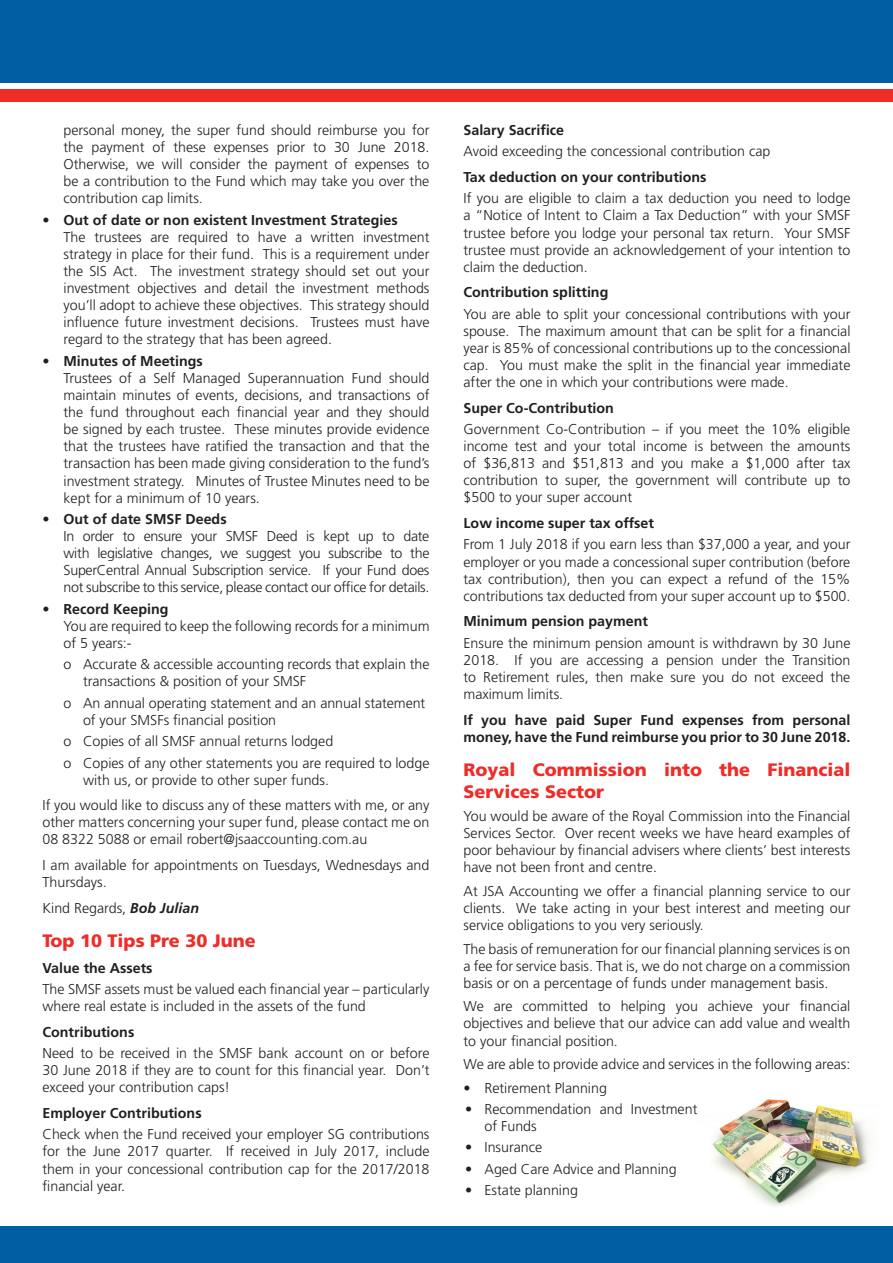
<style>
.page{position:relative;width:893px;height:1263px;background:#fff}
.page>*{position:absolute;margin:0;border:0;box-sizing:border-box;transform-origin:0 0}
.t1{font:900 18px/21.6px "Frutiger LT Std";color:#ee2d28}
.t2{font:300 14.25px/17.1px "Frutiger LT Std";color:#231f20;text-align:justify}
.t3{font:700 14.25px/17.1px "Frutiger LT Std";color:#231f20}
.s1{font-weight:700;font-style:italic}
</style>
<div class="page">
<img style="left:712px;top:1099px;width:158px;height:108px">
<div style="left:0;top:0;width:893px;height:83px;background:#005fa2"></div>
<div style="left:0;top:89px;width:893px;height:13px;background:#ee2d28"></div>
<div style="left:0;top:1227px;width:893px;height:36px;background:#005fa2"></div>
<p class="t2" style="left:64px;top:122px;width:367px">personal money, the super fund should reimburse you for the payment of these expenses prior to 30 June 2018.<br>Otherwise, we will consider the payment of expenses to be a contribution to the Fund which may take you over the contribution cap limits.</p>
<p class="t3" style="left:43px;top:211px;width:357px">• Out of date or non existent Investment Strategies</p>
<p class="t2" style="left:64px;top:229px;width:367px">The trustees are required to have a written investment strategy in place for their fund. This is a requirement under the SIS Act. The investment strategy should set out your investment objectives and detail the investment methods you’ll adopt to achieve these objectives. This strategy should influence future investment decisions. Trustees must have regard to the strategy that has been agreed.</p>
<p class="t3" style="left:43px;top:352px;width:162px">• Minutes of Meetings</p>
<p class="t2" style="left:64px;top:370px;width:367px">Trustees of a Self Managed Superannuation Fund should maintain minutes of events, decisions, and transactions of the fund throughout each financial year and they should be signed by each trustee. These minutes provide evidence that the trustees have ratified the transaction and that the transaction has been made giving consideration to the fund’s investment strategy. Minutes of Trustee Minutes need to be kept for a minimum of 10 years.</p>
<p class="t3" style="left:43px;top:511px;width:186px">• Out of date SMSF Deeds</p>
<p class="t2" style="left:64px;top:528px;width:367px">In order to ensure your SMSF Deed is kept up to date with legislative changes, we suggest you subscribe to the SuperCentral Annual Subscription service. If your Fund does not subscribe to this service, please contact our office for details.</p>
<p class="t3" style="left:43px;top:600px;width:128px">• Record Keeping</p>
<p class="t2" style="left:64px;top:618px;width:367px">You are required to keep the following records for a minimum of 5 years:-</p>
<p class="t2" style="left:83px;top:656px;width:348px;text-indent:-19px">o Accurate &amp; accessible accounting records that explain the transactions &amp; position of your SMSF</p>
<p class="t2" style="left:83px;top:694px;width:344px;text-indent:-19px">o An annual operating statement and an annual statement of your SMSFs financial position</p>
<p class="t2" style="left:64px;top:731px;width:367px;line-height:21.3px">o Copies of all SMSF annual returns lodged<br>o Copies of any other statements you are required to lodge</p>
<p class="t2" style="left:43px;top:767px;width:388px;line-height:25.7px;text-indent:40px">with us, or provide to other super funds.<br>If you would like to discuss any of these matters with me, or any</p>
<p class="t2" style="left:43px;top:814px;width:388px">other matters concerning your super fund, please contact me on<br>08 8322 5088 or email robert@jsaaccounting.com.au</p>
<p class="t2" style="left:43px;top:857px;width:388px">I am available for appointments on Tuesdays, Wednesdays and<br>Thursdays.</p>
<p class="t2" style="left:43px;top:899px;width:158px">Kind Regards, <span class="s1">Bob Julian</span></p>
<p class="t1" style="left:43px;top:930px;width:215px">Top 10 Tips Pre 30 June</p>
<p class="t3" style="left:43px;top:959px;width:112px">Value the Assets</p>
<p class="t2" style="left:43px;top:981px;width:388px">The SMSF assets must be valued each financial year – particularly where real estate is included in the assets of the fund</p>
<p class="t3" style="left:43px;top:1023px;width:93px">Contributions</p>
<p class="t2" style="left:43px;top:1045px;width:388px">Need to be received in the SMSF bank account on or before 30 June 2018 if they are to count for this financial year. Don’t exceed your contribution caps!</p>
<p class="t3" style="left:43px;top:1104px;width:161px">Employer Contributions</p>
<p class="t2" style="left:43px;top:1126px;width:388px">Check when the Fund received your employer SG contributions for the June 2017 quarter. If received in July 2017, include them in your concessional contribution cap for the 2017/2018 financial year.</p>
<p class="t3" style="left:463px;top:122px;width:102px">Salary Sacrifice</p>
<p class="t2" style="left:463px;top:143px;width:308px">Avoid exceeding the concessional contribution cap</p>
<p class="t3" style="left:463px;top:169px;width:245px">Tax deduction on your contributions</p>
<p class="t2" style="left:463px;top:190px;width:388px">If you are eligible to claim a tax deduction you need to lodge a “Notice of Intent to Claim a Tax Deduction” with your SMSF trustee before you lodge your personal tax return. Your SMSF trustee must provide an acknowledgement of your intention to claim the deduction.</p>
<p class="t3" style="left:463px;top:284px;width:146px">Contribution splitting</p>
<p class="t2" style="left:463px;top:305px;width:388px">You are able to split your concessional contributions with your spouse. The maximum amount that can be split for a financial year is 85% of concessional contributions up to the concessional cap. You must make the split in the financial year immediate after the one in which your contributions were made.</p>
<p class="t3" style="left:463px;top:399px;width:152px">Super Co-Contribution</p>
<p class="t2" style="left:463px;top:421px;width:388px">Government Co-Contribution – if you meet the 10% eligible income test and your total income is between the amounts of $36,813 and $51,813 and you make a $1,000 after tax contribution to super, the government will contribute up to $500 to your super account</p>
<p class="t3" style="left:463px;top:515px;width:192px">Low income super tax offset</p>
<p class="t2" style="left:463px;top:536px;width:388px">From 1 July 2018 if you earn less than $37,000 a year, and your employer or you made a concessional super contribution (before tax contribution), then you can expect a refund of the 15% contributions tax deducted from your super account up to $500.</p>
<p class="t3" style="left:463px;top:613px;width:186px">Minimum pension payment</p>
<p class="t2" style="left:463px;top:634px;width:388px">Ensure the minimum pension amount is withdrawn by 30 June 2018. If you are accessing a pension under the Transition to Retirement rules, then make sure you do not exceed the maximum limits.</p>
<p class="t3" style="left:463px;top:711px;width:388px">If you have paid Super Fund expenses from personal money, have the Fund reimburse you prior to 30 June 2018.</p>
<p class="t1" style="left:463px;top:759px;width:388px">Royal Commission into the Financial<br>Services Sector</p>
<p class="t2" style="left:463px;top:808px;width:388px">You would be aware of the Royal Commission into the Financial Services Sector. Over recent weeks we have heard examples of poor behaviour by financial advisers where clients’ best interests have not been front and centre.</p>
<p class="t2" style="left:463px;top:883px;width:388px">At JSA Accounting we offer a financial planning service to our clients. We take acting in your best interest and meeting our service obligations to you very seriously.</p>
<p class="t2" style="left:463px;top:940px;width:388px">The basis of remuneration for our financial planning services is on a fee for service basis. That is, we do not charge on a commission basis or on a percentage of funds under management basis.</p>
<p class="t2" style="left:463px;top:998px;width:388px">We are committed to helping you achieve your financial objectives and believe that our advice can add value and wealth to your financial position.</p>
<p class="t2" style="left:463px;top:1056px;width:388px">We are able to provide advice and services in the following areas:</p>
<p class="t2" style="left:463px;top:1079px;width:145px">• Retirement Planning</p>
<p class="t2" style="left:484px;top:1100px;width:214px;text-indent:-19px">• Recommendation and Investment of Funds</p>
<p class="t2" style="left:465px;top:1139px;width:79px">• Insurance</p>
<p class="t2" style="left:465px;top:1160px;width:213px">• Aged Care Advice and Planning</p>
<p class="t2" style="left:465px;top:1182px;width:114px">• Estate planning</p>
</div>
